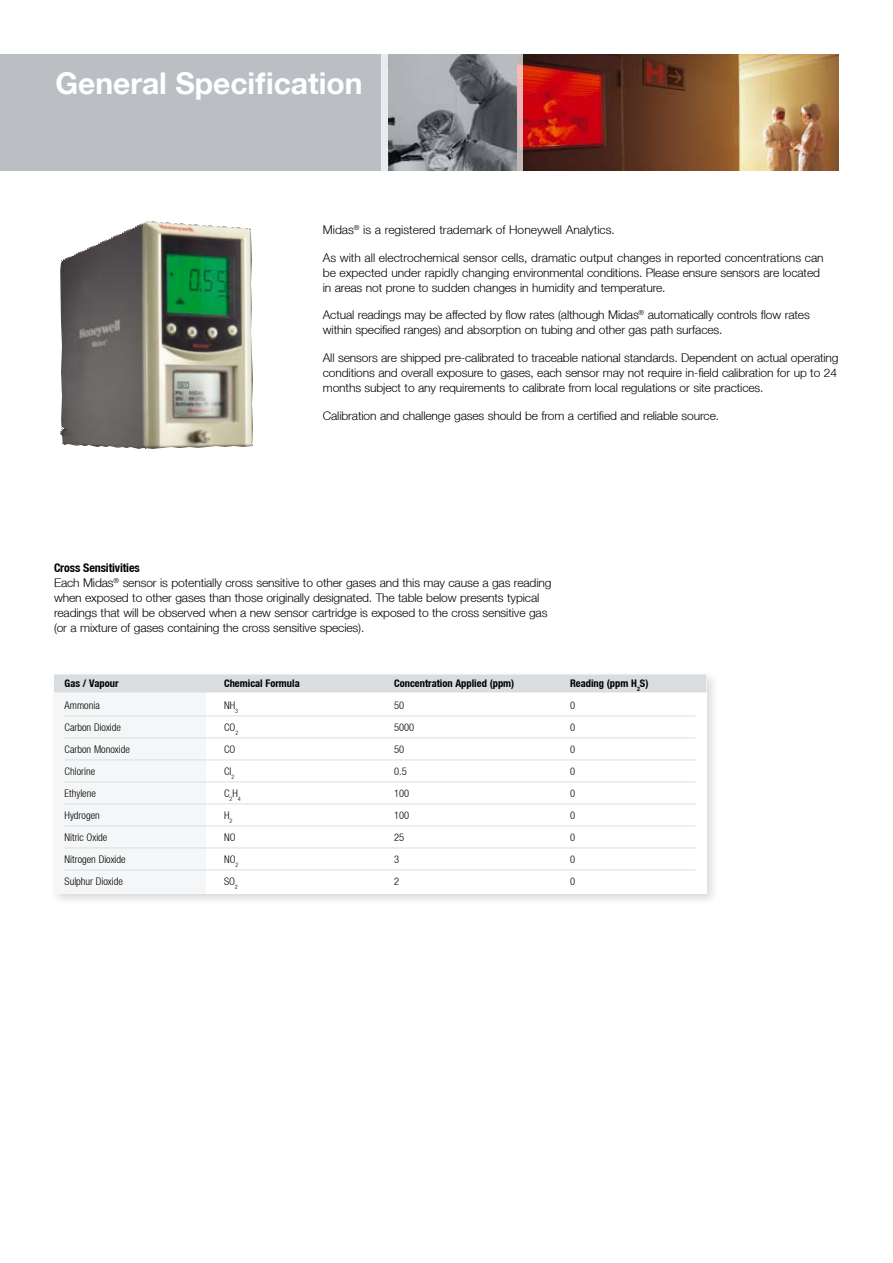
<style>
.page{position:relative;width:893px;height:1263px;background:#fff}
.page>*{position:absolute;margin:0;border:0;box-sizing:border-box;transform-origin:0 0}
.t1{font:700 30px "Helvetica Neue LT";color:#fff}
.t2{font:300 12px/15px "Helvetica Neue LT";letter-spacing:-.01em;color:#000}
.t3{font:300 condensed 10.5px "Helvetica Neue LT";color:#000}
.t4{font:700 condensed 10.5px "Helvetica Neue LT";color:#000}
.s1{font-weight:700;font-stretch:condensed}
</style>
<div class="page">
<div style="left:0;top:54px;width:839px;height:116px;background:#bbbfc3"></div>
<div style="left:575px;top:56px;width:7px;height:116px;background:#43201a"></div>
<img style="left:388px;top:54px;width:451px;height:116px">
<svg style="left:516px;top:54px;width:7px;height:117px"></svg>
<div style="left:381px;top:51px;width:7px;height:122px;background:#eaebec"></div>
<img style="left:60px;top:221px;width:193px;height:227px">
<div style="left:49px;top:670px;width:671px;height:237px;background:#000;opacity:.15"></div>
<div style="left:54px;top:675px;width:652px;height:219px;background:#fff"></div>
<div style="left:54px;top:676px;width:151px;height:218px;background:#f5f6f7"></div>
<div style="left:54px;top:674px;width:652px;height:18px;background:#dadde0"></div>
<hr style="left:65px;top:715px;width:631px;height:1px;background:#dadde0">
<hr style="left:65px;top:737px;width:631px;height:1px;background:#dadde0">
<hr style="left:65px;top:759px;width:631px;height:1px;background:#dadde0">
<hr style="left:65px;top:781px;width:631px;height:1px;background:#dadde0">
<hr style="left:65px;top:803px;width:631px;height:1px;background:#dadde0">
<hr style="left:65px;top:825px;width:631px;height:1px;background:#dadde0">
<hr style="left:65px;top:847px;width:631px;height:1px;background:#dadde0">
<hr style="left:65px;top:869px;width:631px;height:1px;background:#dadde0">
<h1 class="t1" style="left:55px;top:65px;width:309px">General Specification</h1>
<p class="t2" style="left:323px;top:222px;width:294px">Midas<sup>®</sup> is a registered trademark of Honeywell Analytics.</p>
<p class="t2" style="left:323px;top:250px;width:502px">As with all electrochemical sensor cells, dramatic output changes in reported concentrations can be expected under rapidly changing environmental conditions. Please ensure sensors are located in areas not prone to sudden changes in humidity and temperature.</p>
<p class="t2" style="left:323px;top:307px;width:488px">Actual readings may be affected by flow rates (although Midas<sup>®</sup> automatically controls flow rates within specified ranges) and absorption on tubing and other gas path surfaces.</p>
<p class="t2" style="left:323px;top:350px;width:517px">All sensors are shipped pre-calibrated to traceable national standards. Dependent on actual operating conditions and overall exposure to gases, each sensor may not require in-field calibration for up to 24 months subject to any requirements to calibrate from local regulations or site practices.</p>
<p class="t2" style="left:323px;top:408px;width:398px">Calibration and challenge gases should be from a certified and reliable source.</p>
<p class="t2" style="left:54px;top:560px;width:499px"><span class="s1">Cross Sensitivities<br></span>Each Midas<sup>®</sup> sensor is potentially cross sensitive to other gases and this may cause a gas reading when exposed to other gases than those originally designated. The table below presents typical readings that will be observed when a new sensor cartridge is exposed to the cross sensitive gas (or a mixture of gases containing the cross sensitive species).</p>
<p class="t4" style="left:65px;top:677px;width:55px">Gas / Vapour</p>
<p class="t4" style="left:224px;top:677px;width:77px">Chemical Formula</p>
<p class="t4" style="left:394px;top:677px;width:122px">Concentration Applied (ppm)</p>
<p class="t4" style="left:570px;top:677px;width:80px">Reading (ppm H<sub>2</sub>S)</p>
<p class="t3" style="left:65px;top:699px;width:37px">Ammonia</p>
<p class="t3" style="left:224px;top:699px;width:16px">NH<sub>3</sub></p>
<p class="t3" style="left:394px;top:699px;width:12px">50</p>
<p class="t3" style="left:570px;top:699px;width:7px">0</p>
<p class="t3" style="left:65px;top:721px;width:58px">Carbon Dioxide</p>
<p class="t3" style="left:224px;top:721px;width:16px">CO<sub>2</sub></p>
<p class="t3" style="left:394px;top:721px;width:22px">5000</p>
<p class="t3" style="left:570px;top:721px;width:7px">0</p>
<p class="t3" style="left:65px;top:743px;width:67px">Carbon Monoxide</p>
<p class="t3" style="left:224px;top:743px;width:13px">CO</p>
<p class="t3" style="left:394px;top:743px;width:12px">50</p>
<p class="t3" style="left:570px;top:743px;width:7px">0</p>
<p class="t3" style="left:65px;top:765px;width:32px">Chlorine</p>
<p class="t3" style="left:224px;top:765px;width:12px">Cl<sub>2</sub></p>
<p class="t3" style="left:394px;top:765px;width:14px">0.5</p>
<p class="t3" style="left:570px;top:765px;width:7px">0</p>
<p class="t3" style="left:65px;top:787px;width:33px">Ethylene</p>
<p class="t3" style="left:224px;top:787px;width:18px">C<sub>2</sub>H<sub>4</sub></p>
<p class="t3" style="left:394px;top:787px;width:17px">100</p>
<p class="t3" style="left:570px;top:787px;width:7px">0</p>
<p class="t3" style="left:65px;top:809px;width:37px">Hydrogen</p>
<p class="t3" style="left:224px;top:809px;width:10px">H<sub>2</sub></p>
<p class="t3" style="left:394px;top:809px;width:17px">100</p>
<p class="t3" style="left:570px;top:809px;width:7px">0</p>
<p class="t3" style="left:65px;top:831px;width:44px">Nitric Oxide</p>
<p class="t3" style="left:224px;top:831px;width:13px">NO</p>
<p class="t3" style="left:394px;top:831px;width:12px">25</p>
<p class="t3" style="left:570px;top:831px;width:7px">0</p>
<p class="t3" style="left:65px;top:853px;width:63px">Nitrogen Dioxide</p>
<p class="t3" style="left:224px;top:853px;width:16px">NO<sub>2</sub></p>
<p class="t3" style="left:394px;top:853px;width:7px">3</p>
<p class="t3" style="left:570px;top:853px;width:7px">0</p>
<p class="t3" style="left:65px;top:875px;width:60px">Sulphur Dioxide</p>
<p class="t3" style="left:224px;top:875px;width:15px">SO<sub>2</sub></p>
<p class="t3" style="left:394px;top:875px;width:7px">2</p>
<p class="t3" style="left:570px;top:875px;width:7px">0</p>
</div>
